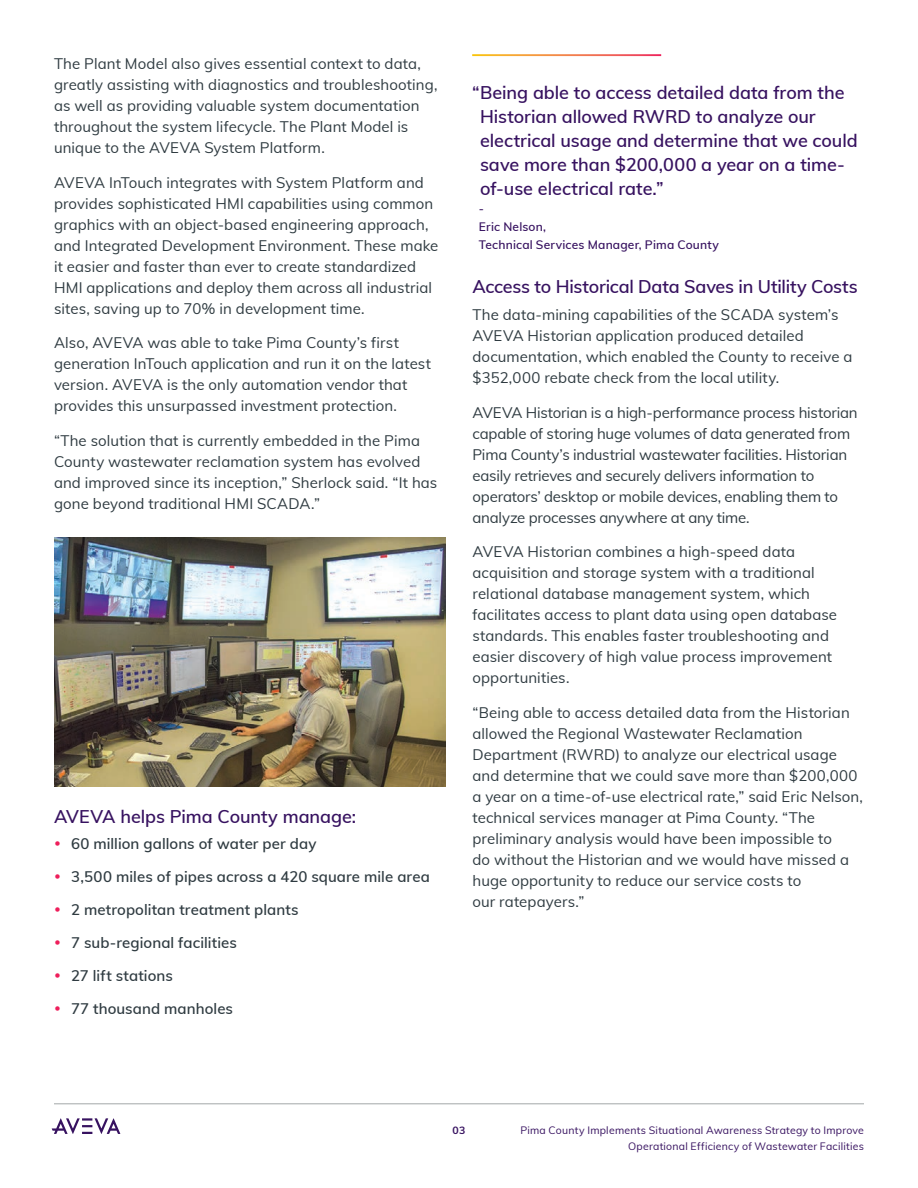
<style>
.page{position:relative;width:918px;height:1188px;background:#fff}
.page>*{position:absolute;margin:0;border:0;box-sizing:border-box;transform-origin:0 0}
.Pull_Quote{font:600 18px/24px "Muli";letter-spacing:-.005em;color:#371260}
.Subheadlines{font:600 18px "Muli";letter-spacing:-.005em;color:#371260}
.Body_Copy{font:15px/21px "Muli";letter-spacing:.005em;color:#2f3b41}
.Body_Copy-2{font:15px/21px "Muli";letter-spacing:-.015em;color:#2f3b41}
.t1{font:600 15px "Muli";letter-spacing:.005em;color:#2f3b41}
.Pull_Quote_Author_Ti{font:600 12px/18px "Muli";letter-spacing:.015em;color:#371260}
.Pull_Quote_Author_Na{font:600 12px "Muli";color:#371260}
.t2{font:10.5px/16.5px "Muli";letter-spacing:.02em;color:#371260;text-align:right}
.t3{font:700 10.5px "Muli";color:#371260}
</style>
<div class="page">
<hr style="left:54px;top:1104px;width:810px;height:1px;background:#a3a7a9">
<svg style="left:52px;top:1118px;width:68px;height:16px"></svg>
<img style="left:54px;top:537px;width:392px;height:249px">
<p class="Body_Copy" style="left:54px;top:52px;width:385px">The Plant Model also gives essential context to data, greatly assisting with diagnostics and troubleshooting, as well as providing valuable system documentation throughout the system lifecycle. The Plant Model is unique to the AVEVA System Platform.</p>
<p class="Body_Copy" style="left:54px;top:171px;width:386px">AVEVA InTouch integrates with System Platform and provides sophisticated HMI capabilities using common graphics with an object-based engineering approach, and Integrated Development Environment. These make it easier and faster than ever to create standardized HMI applications and deploy them across all industrial sites, saving up to 70% in development time.</p>
<p class="Body_Copy" style="left:54px;top:331px;width:378px">Also, AVEVA was able to take Pima County’s first generation InTouch application and run it on the latest version. AVEVA is the only automation vendor that provides this unsurpassed investment protection.</p>
<p class="Body_Copy" style="left:54px;top:429px;width:385px">“The solution that is currently embedded in the Pima County wastewater reclamation system has evolved and improved since its inception,” Sherlock said. “It has gone beyond traditional HMI SCADA.”</p>
<p class="Subheadlines" style="left:54px;top:803px;width:304px">AVEVA helps Pima County manage:</p>
<p class="t1" style="left:71px;top:833px;width:247px">60 million gallons of water per day</p>
<p class="t1" style="left:71px;top:866px;width:360px">3,500 miles of pipes across a 420 square mile area</p>
<p class="t1" style="left:71px;top:899px;width:229px">2 metropolitan treatment plants</p>
<p class="t1" style="left:71px;top:932px;width:167px">7 sub-regional facilities</p>
<p class="t1" style="left:71px;top:965px;width:103px">27 lift stations</p>
<p class="t1" style="left:71px;top:998px;width:164px">77 thousand manholes</p>
<p class="Pull_Quote" style="left:480px;top:80px;width:379px;text-indent:-8px">“Being able to access detailed data from the Historian allowed RWRD to analyze our electrical usage and determine that we could save more than $200,000 a year on a time&shy;of-use electrical rate.”</p>
<p class="Pull_Quote_Author_Na" style="left:479px;top:200px;width:7px">-</p>
<p class="Pull_Quote_Author_Ti" style="left:479px;top:217px;width:241px">Eric Nelson,<br>Technical Services Manager, Pima County</p>
<p class="Subheadlines" style="left:472px;top:273px;width:387px">Access to Historical Data Saves in Utility Costs</p>
<p class="Body_Copy" style="left:472px;top:304px;width:382px">The data-mining capabilities of the SCADA system’s AVEVA Historian application produced detailed documentation, which enabled the County to receive a $352,000 rebate check from the local utility.</p>
<p class="Body_Copy-2" style="left:472px;top:401px;width:387px">AVEVA Historian is a high-performance process historian capable of storing huge volumes of data generated from Pima County’s industrial wastewater facilities. Historian easily retrieves and securely delivers information to operators’ desktop or mobile devices, enabling them to analyze processes anywhere at any time.</p>
<p class="Body_Copy" style="left:472px;top:541px;width:366px">AVEVA Historian combines a high-speed data acquisition and storage system with a traditional relational database management system, which facilitates access to plant data using open database standards. This enables faster troubleshooting and easier discovery of high value process improvement opportunities.</p>
<p class="Body_Copy" style="left:472px;top:701px;width:392px">“Being able to access detailed data from the Historian allowed the Regional Wastewater Reclamation Department (RWRD) to analyze our electrical usage and determine that we could save more than $200,000 a year on a time-of-use electrical rate,” said Eric Nelson, technical services manager at Pima County. “The preliminary analysis would have been impossible to<br>do without the Historian and we would have missed a huge opportunity to reduce our service costs to<br>our ratepayers.”</p>
<p class="t3" style="left:453px;top:1123px;width:14px">03</p>
<p class="t2" style="left:520px;top:1121px;width:345px">Pima County Implements Situational Awareness Strategy to Improve<br>Operational Efficiency of Wastewater Facilities</p>
</div>
